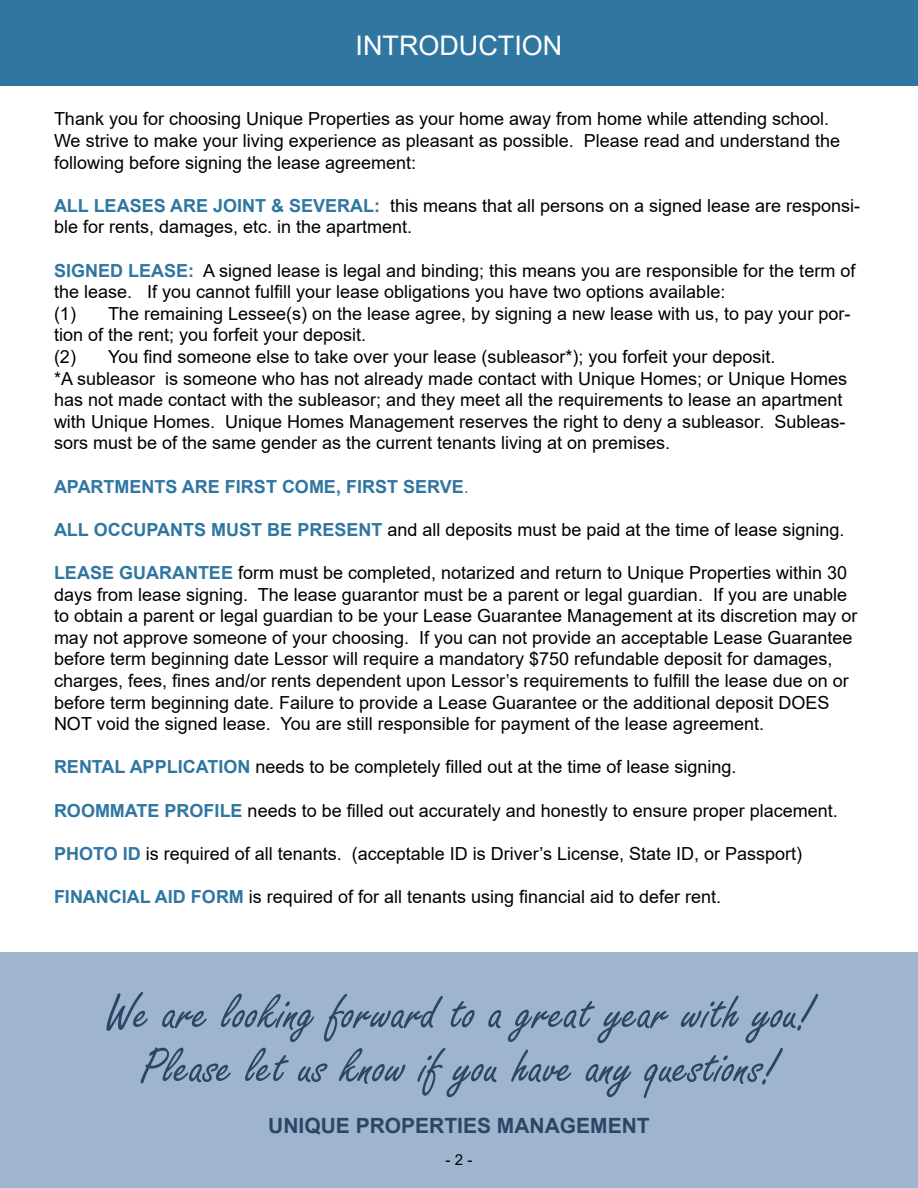
<style>
.page{position:relative;width:918px;height:1188px;background:#fff}
.page>*{position:absolute;margin:0;border:0;box-sizing:border-box;transform-origin:0 0}
.t1{font:54px/54px "Freestyle Script";color:#2e4665;text-align:center}
.t2{font:27px "Arial";color:#fff}
.t3{font:700 21px "Arial";color:#2e4665}
.t4{font:18px/21.6px "Arial";color:#000}
.t5{font:700 18px "Arial";color:#2f76a1}
.t6{font:15px "Arial";color:#000}
.s1{font-weight:700;color:#2f76a1}
.s2{font-weight:400}
</style>
<div class="page">
<div style="left:0;top:952px;width:918px;height:236px;background:#9fb4cd"></div>
<div style="left:0;top:0;width:918px;height:85px;background:#2f76a1"></div>
<h2 class="t2" style="left:356px;top:27px;width:208px">INTRODUCTION</h2>
<p class="t4" style="left:54px;top:108px;width:788px">Thank you for choosing Unique Properties as your home away from home while attending school.<br>We strive to make your living experience as pleasant as possible. Please read and understand the following before signing the lease agreement:</p>
<p class="t4" style="left:54px;top:195px;width:808px"><span class="s1">ALL LEASES ARE JOINT &amp; SEVERAL:</span> this means that all persons on a signed lease are responsi&shy;ble for rents, damages, etc. in the apartment.</p>
<p class="t4" style="left:54px;top:259px;width:803px"><span class="s1">SIGNED LEASE:</span> A signed lease is legal and binding; this means you are responsible for the term of the lease. If you cannot fulfill your lease obligations you have two options available:<br>(1) The remaining Lessee(s) on the lease agree, by signing a new lease with us, to pay your por&shy;tion of the rent; you forfeit your deposit.<br>(2) You find someone else to take over your lease (subleasor*); you forfeit your deposit.<br>*A subleasor is someone who has not already made contact with Unique Homes; or Unique Homes has not made contact with the subleasor; and they meet all the requirements to lease an apartment with Unique Homes. Unique Homes Management reserves the right to deny a subleasor. Subleas&shy;sors must be of the same gender as the current tenants living at on premises.</p>
<p class="t5" style="left:54px;top:474px;width:416px">APARTMENTS ARE FIRST COME, FIRST SERVE<span class="s2">.</span></p>
<p class="t4" style="left:54px;top:519px;width:792px"><span class="s1">ALL OCCUPANTS MUST BE PRESENT</span> and all deposits must be paid at the time of lease signing.</p>
<p class="t4" style="left:54px;top:562px;width:805px"><span class="s1">LEASE GUARANTEE</span> form must be completed, notarized and return to Unique Properties within 30 days from lease signing. The lease guarantor must be a parent or legal guardian. If you are unable to obtain a parent or legal guardian to be your Lease Guarantee Management at its discretion may or may not approve someone of your choosing. If you can not provide an acceptable Lease Guarantee before term beginning date Lessor will require a mandatory $750 refundable deposit for damages, charges, fees, fines and/or rents dependent upon Lessor’s requirements to fulfill the lease due on or before term beginning date. Failure to provide a Lease Guarantee or the additional deposit DOES NOT void the signed lease. You are still responsible for payment of the lease agreement.</p>
<p class="t4" style="left:54px;top:756px;width:684px"><span class="s1">RENTAL APPLICATION</span> needs to be completely filled out at the time of lease signing.</p>
<p class="t4" style="left:54px;top:799px;width:785px"><span class="s1">ROOMMATE PROFILE</span> needs to be filled out accurately and honestly to ensure proper placement.</p>
<p class="t4" style="left:54px;top:843px;width:750px"><span class="s1">PHOTO ID</span> is required of all tenants. (acceptable ID is Driver’s License, State ID, or Passport)</p>
<p class="t4" style="left:54px;top:886px;width:669px"><span class="s1">FINANCIAL AID FORM</span> is required of for all tenants using financial aid to defer rent.</p>
<h1 class="t1" style="left:105px;top:988px;width:709px">We are looking forward to a great year with you!<br>Please let us know if you have any questions!</h1>
<p class="t3" style="left:268px;top:1111px;width:383px">UNIQUE PROPERTIES MANAGEMENT</p>
<p class="t6" style="left:446px;top:1150px;width:28px">- 2 -</p>
</div>
